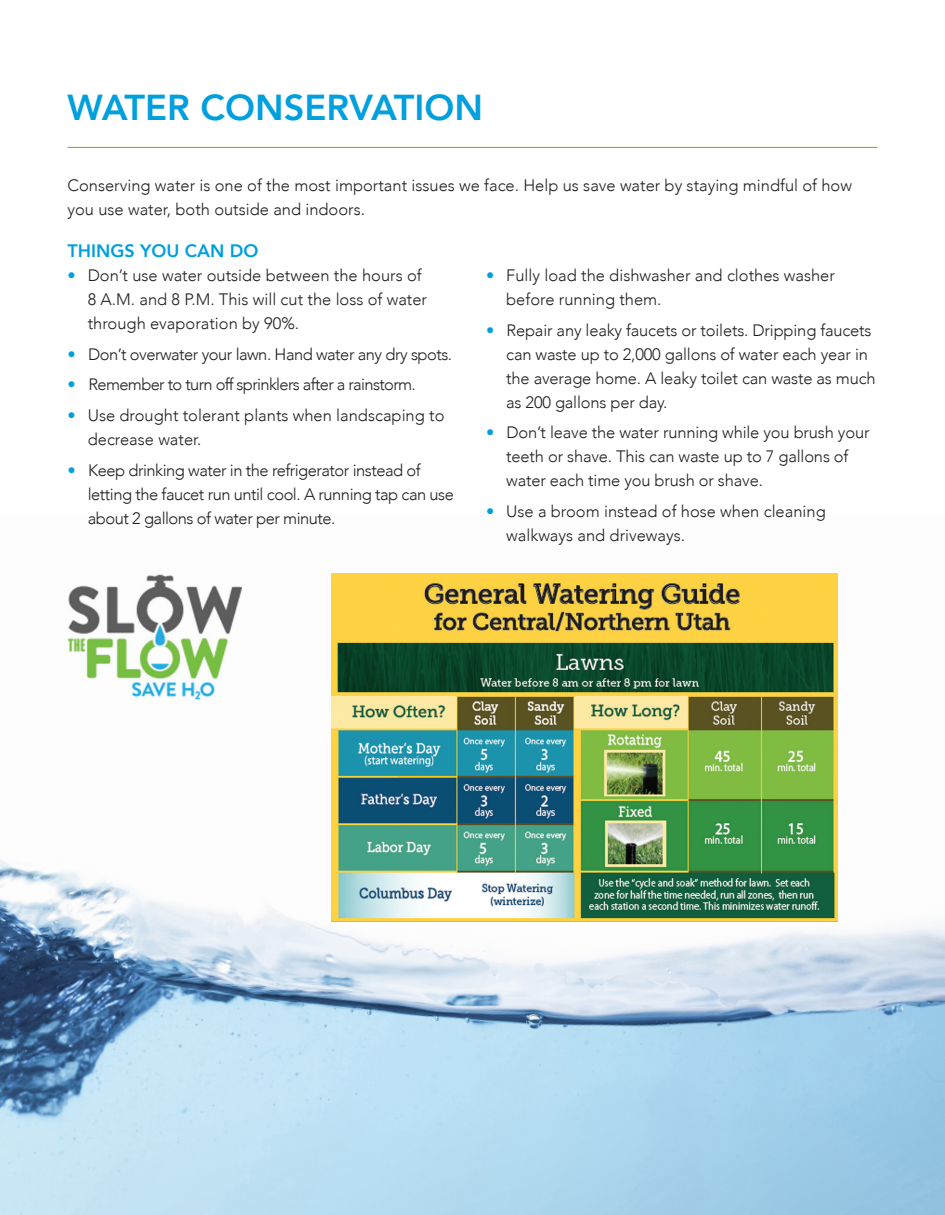
<style>
.page{position:relative;width:945px;height:1215px;background:#fff}
.page>*{position:absolute;margin:0;border:0;box-sizing:border-box;transform-origin:0 0}
.Header_1{font:800 36px "Avenir";color:#009fde}
.Header_2{font:800 18px "Avenir";color:#009fde}
.t1{font:300 16.5px/24px "Avenir";letter-spacing:-.01em;color:#231f20}
.t2{font:300 16.5px/24px "Avenir";letter-spacing:-.03em;color:#231f20}
.t3{font:300 16.5px "Avenir";letter-spacing:-.04em;color:#231f20}
.s1{font-weight:500;color:#009fde}
</style>
<div class="page">
<img style="left:0;top:860px;width:945px;height:355px">
<hr style="left:68px;top:147px;width:810px;height:1px;background:#80bd01">
<img style="left:331px;top:573px;width:507px;height:349px">
<img style="left:67px;top:574px;width:176px;height:126px">
<p class="Header_1" style="left:68px;top:79px;width:417px">WATER CONSERVATION</p>
<p class="t1" style="left:68px;top:173px;width:786px">Conserving water is one of the most important issues we face. Help us save water by staying mindful of how you use water, both outside and indoors.</p>
<p class="Header_2" style="left:68px;top:237px;width:192px">THINGS YOU CAN DO</p>
<p class="t1" style="left:88px;top:263px;width:341px;text-indent:-20px"><span class="s1">•</span> Don’t use water outside between the hours of<br>8 A.M. and 8 P.M. This will cut the loss of water through evaporation by 90%.</p>
<p class="t2" style="left:68px;top:342px;width:386px"><span class="s1">•</span> Don’t overwater your lawn. Hand water any dry spots.</p>
<p class="t3" style="left:68px;top:375px;width:350px"><span class="s1">•</span> Remember to turn off sprinklers after a rainstorm.</p>
<p class="t1" style="left:88px;top:404px;width:358px;text-indent:-20px"><span class="s1">•</span> Use drought tolerant plants when landscaping to decrease water.</p>
<p class="t2" style="left:88px;top:458px;width:368px;text-indent:-20px"><span class="s1">•</span> Keep drinking water in the refrigerator instead of letting the faucet run until cool. A running tap can use about 2 gallons of water per minute.</p>
<p class="t1" style="left:506px;top:263px;width:330px;text-indent:-20px"><span class="s1">•</span> Fully load the dishwasher and clothes washer before running them.</p>
<p class="t1" style="left:506px;top:318px;width:371px;text-indent:-20px"><span class="s1">•</span> Repair any leaky faucets or toilets. Dripping faucets can waste up to 2,000 gallons of water each year in the average home. A leaky toilet can waste as much as 200 gallons per day.</p>
<p class="t1" style="left:506px;top:421px;width:365px;text-indent:-20px"><span class="s1">•</span> Don’t leave the water running while you brush your teeth or shave. This can waste up to 7 gallons of water each time you brush or shave.</p>
<p class="t1" style="left:506px;top:500px;width:321px;text-indent:-20px"><span class="s1">•</span> Use a broom instead of hose when cleaning walkways and driveways.</p>
</div>
